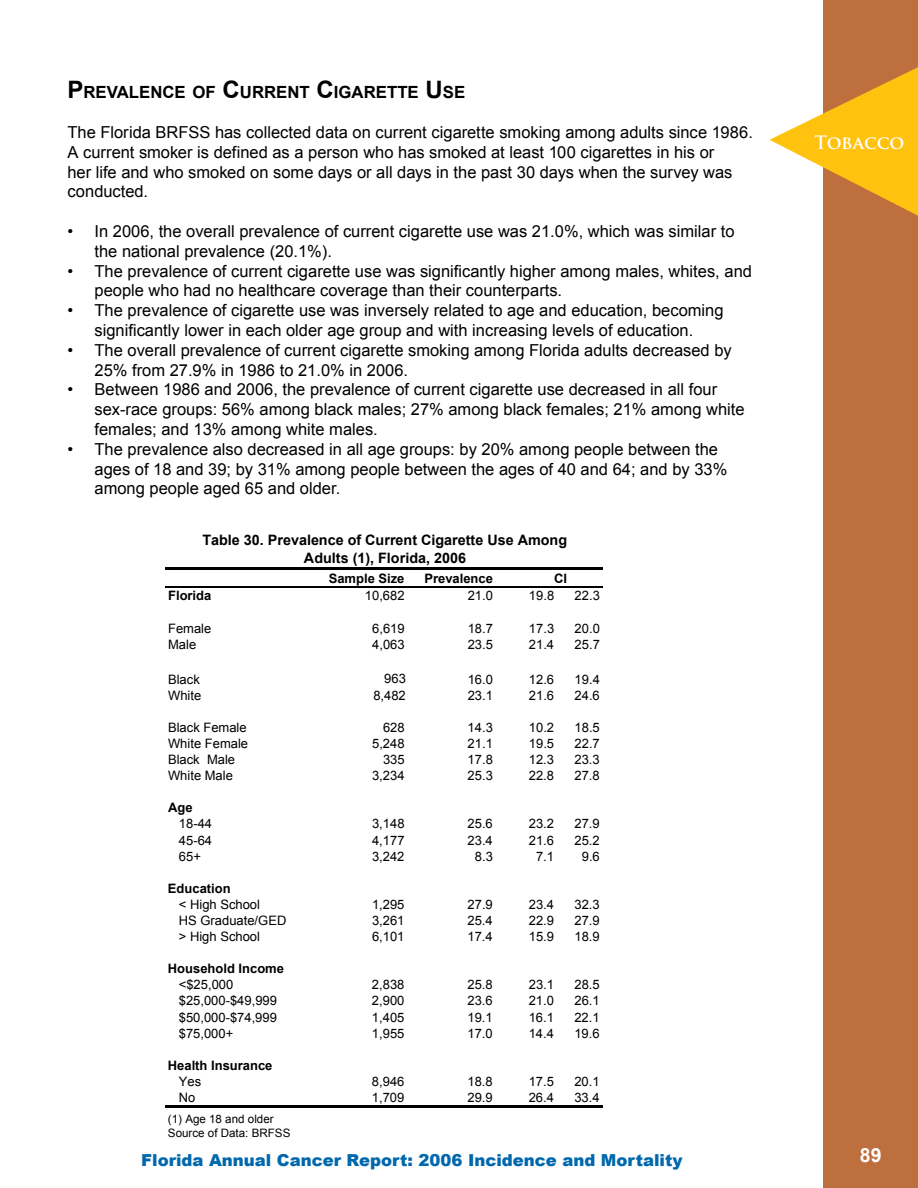
<style>
.page{position:relative;width:918px;height:1188px;background:#fff}
.page>*{position:absolute;margin:0;border:0;box-sizing:border-box;transform-origin:0 0}
.t1{font:700 19.5px "Arial";color:#fff}
.t2{font:700 18px "Trajan Pro";color:#fff}
.t3{font:700 16.8px "Arial";color:#000}
.t4{font:16.5px/19.8px "Arial";color:#000}
.t5{font:900 16.5px "Arial";color:#0068ac}
.t6{font:700 14.4px/18.5px "Arial";color:#000;text-align:center}
.t7{font:13.05px "Arial";color:#000}
.t8{font:700 13.05px "Arial";color:#000}
.t9{font:11.55px/14px "Arial";color:#000}
.s1{font-size:24px}
</style>
<div class="page">
<div style="left:824px;top:0;width:94px;height:1188px;background:#bd6f3d"></div>
<svg style="left:770px;top:54px;width:148px;height:176px"></svg>
<hr style="left:166px;top:567px;width:437px;height:2px;background:#000">
<hr style="left:166px;top:586px;width:437px;height:2px;background:#000">
<hr style="left:166px;top:1105px;width:437px;height:3px;background:#000">
<p class="t3" style="left:68px;top:82px;width:399px"><span class="s1">P</span>REVALENCE OF <span class="s1">C</span>URRENT <span class="s1">C</span>IGARETTE <span class="s1">U</span> SE</p>
<p class="t4" style="left:68px;top:123px;width:687px">The Florida BRFSS has collected data on current cigarette smoking among adults since 1986.<br>A current smoker is defined as a person who has smoked at least 100 cigarettes in his or<br>her life and who smoked on some days or all days in the past 30 days when the survey was conducted.</p>
<p class="t4" style="left:94px;top:222px;width:642px;text-indent:-27px">• In 2006, the overall prevalence of current cigarette use was 21.0%, which was similar to the national prevalence (20.1%).</p>
<p class="t4" style="left:94px;top:261px;width:659px;text-indent:-27px">• The prevalence of current cigarette use was significantly higher among males, whites, and people who had no healthcare coverage than their counterparts.</p>
<p class="t4" style="left:68px;top:301px;width:658px;text-align:center">• The prevalence of cigarette use was inversely related to age and education, becoming significantly lower in each older age group and with increasing levels of education.</p>
<p class="t4" style="left:94px;top:340px;width:639px;text-indent:-27px">• The overall prevalence of current cigarette smoking among Florida adults decreased by<br>25% from 27.9% in 1986 to 21.0% in 2006.</p>
<p class="t4" style="left:94px;top:380px;width:652px;text-indent:-27px">• Between 1986 and 2006, the prevalence of current cigarette use decreased in all four sex-race groups: 56% among black males; 27% among black females; 21% among white females; and 13% among white males.</p>
<p class="t4" style="left:94px;top:439px;width:634px;text-indent:-27px">• The prevalence also decreased in all age groups: by 20% among people between the ages of 18 and 39; by 31% among people between the ages of 40 and 64; and by 33% among people aged 65 and older.</p>
<p class="t6" style="left:202px;top:531px;width:366px">Table 30. Prevalence of Current Cigarette Use Among<br>Adults (1), Florida, 2006</p>
<p class="t8" style="left:554px;top:570px;width:14px">CI</p>
<p class="t8" style="left:329px;top:570px;width:77px">Sample Size</p>
<p class="t8" style="left:424px;top:570px;width:70px">Prevalence</p>
<p class="t8" style="left:168px;top:587px;width:45px">Florida</p>
<p class="t7" style="left:365px;top:587px;width:41px">10,682</p>
<p class="t7" style="left:468px;top:587px;width:27px">21.0</p>
<p class="t7" style="left:529px;top:587px;width:27px">19.8</p>
<p class="t7" style="left:575px;top:587px;width:27px">22.3</p>
<p class="t7" style="left:168px;top:620px;width:45px">Female</p>
<p class="t7" style="left:372px;top:620px;width:34px">6,619</p>
<p class="t7" style="left:468px;top:620px;width:27px">18.7</p>
<p class="t7" style="left:529px;top:620px;width:27px">17.3</p>
<p class="t7" style="left:575px;top:620px;width:27px">20.0</p>
<p class="t7" style="left:168px;top:636px;width:30px">Male</p>
<p class="t7" style="left:372px;top:636px;width:34px">4,063</p>
<p class="t7" style="left:468px;top:636px;width:27px">23.5</p>
<p class="t7" style="left:529px;top:636px;width:27px">21.4</p>
<p class="t7" style="left:575px;top:636px;width:27px">25.7</p>
<p class="t7" style="left:168px;top:670px;width:33px">Black</p>
<p class="t7" style="left:384px;top:670px;width:23px">963</p>
<p class="t7" style="left:468px;top:670px;width:27px">16.0</p>
<p class="t7" style="left:529px;top:670px;width:27px">12.6</p>
<p class="t7" style="left:575px;top:670px;width:27px">19.4</p>
<p class="t7" style="left:168px;top:687px;width:35px">White</p>
<p class="t7" style="left:373px;top:687px;width:34px">8,482</p>
<p class="t7" style="left:468px;top:687px;width:27px">23.1</p>
<p class="t7" style="left:529px;top:687px;width:27px">21.6</p>
<p class="t7" style="left:575px;top:687px;width:27px">24.6</p>
<p class="t7" style="left:168px;top:719px;width:80px">Black Female</p>
<p class="t7" style="left:383px;top:719px;width:23px">628</p>
<p class="t7" style="left:468px;top:719px;width:27px">14.3</p>
<p class="t7" style="left:529px;top:719px;width:27px">10.2</p>
<p class="t7" style="left:575px;top:719px;width:27px">18.5</p>
<p class="t7" style="left:168px;top:735px;width:82px">White Female</p>
<p class="t7" style="left:372px;top:735px;width:34px">5,248</p>
<p class="t7" style="left:468px;top:735px;width:27px">21.1</p>
<p class="t7" style="left:529px;top:735px;width:27px">19.5</p>
<p class="t7" style="left:575px;top:735px;width:27px">22.7</p>
<p class="t7" style="left:168px;top:751px;width:69px">Black Male</p>
<p class="t7" style="left:383px;top:751px;width:23px">335</p>
<p class="t7" style="left:468px;top:751px;width:27px">17.8</p>
<p class="t7" style="left:529px;top:751px;width:27px">12.3</p>
<p class="t7" style="left:575px;top:751px;width:27px">23.3</p>
<p class="t7" style="left:168px;top:767px;width:66px">White Male</p>
<p class="t7" style="left:372px;top:767px;width:34px">3,234</p>
<p class="t7" style="left:468px;top:767px;width:27px">25.3</p>
<p class="t7" style="left:529px;top:767px;width:27px">22.8</p>
<p class="t7" style="left:575px;top:767px;width:27px">27.8</p>
<p class="t8" style="left:168px;top:799px;width:26px">Age</p>
<p class="t7" style="left:179px;top:815px;width:35px">18-44</p>
<p class="t7" style="left:372px;top:815px;width:34px">3,148</p>
<p class="t7" style="left:468px;top:815px;width:27px">25.6</p>
<p class="t7" style="left:529px;top:815px;width:27px">23.2</p>
<p class="t7" style="left:575px;top:815px;width:27px">27.9</p>
<p class="t7" style="left:179px;top:831px;width:35px">45-64</p>
<p class="t7" style="left:372px;top:831px;width:34px">4,177</p>
<p class="t7" style="left:468px;top:831px;width:27px">23.4</p>
<p class="t7" style="left:529px;top:831px;width:27px">21.6</p>
<p class="t7" style="left:575px;top:831px;width:27px">25.2</p>
<p class="t7" style="left:179px;top:847px;width:24px">65+</p>
<p class="t7" style="left:372px;top:847px;width:34px">3,242</p>
<p class="t7" style="left:475px;top:847px;width:20px">8.3</p>
<p class="t7" style="left:536px;top:847px;width:20px">7.1</p>
<p class="t7" style="left:582px;top:847px;width:20px">9.6</p>
<p class="t8" style="left:168px;top:880px;width:64px">Education</p>
<p class="t7" style="left:179px;top:896px;width:83px">&lt; High School</p>
<p class="t7" style="left:372px;top:896px;width:34px">1,295</p>
<p class="t7" style="left:468px;top:896px;width:27px">27.9</p>
<p class="t7" style="left:529px;top:896px;width:27px">23.4</p>
<p class="t7" style="left:575px;top:896px;width:27px">32.3</p>
<p class="t7" style="left:179px;top:912px;width:109px">HS Graduate/GED</p>
<p class="t7" style="left:372px;top:912px;width:34px">3,261</p>
<p class="t7" style="left:468px;top:912px;width:27px">25.4</p>
<p class="t7" style="left:529px;top:912px;width:27px">22.9</p>
<p class="t7" style="left:574px;top:912px;width:27px">27.9</p>
<p class="t7" style="left:179px;top:928px;width:83px">&gt; High School</p>
<p class="t7" style="left:372px;top:928px;width:34px">6,101</p>
<p class="t7" style="left:468px;top:928px;width:27px">17.4</p>
<p class="t7" style="left:529px;top:928px;width:27px">15.9</p>
<p class="t7" style="left:574px;top:928px;width:27px">18.9</p>
<p class="t8" style="left:168px;top:960px;width:118px">Household Income</p>
<p class="t7" style="left:179px;top:976px;width:56px">&lt;$25,000</p>
<p class="t7" style="left:372px;top:976px;width:34px">2,838</p>
<p class="t7" style="left:468px;top:976px;width:27px">25.8</p>
<p class="t7" style="left:529px;top:976px;width:27px">23.1</p>
<p class="t7" style="left:574px;top:976px;width:27px">28.5</p>
<p class="t7" style="left:179px;top:992px;width:100px">$25,000-$49,999</p>
<p class="t7" style="left:372px;top:992px;width:34px">2,900</p>
<p class="t7" style="left:468px;top:992px;width:27px">23.6</p>
<p class="t7" style="left:529px;top:992px;width:27px">21.0</p>
<p class="t7" style="left:574px;top:992px;width:27px">26.1</p>
<p class="t7" style="left:179px;top:1008px;width:100px">$50,000-$74,999</p>
<p class="t7" style="left:372px;top:1008px;width:34px">1,405</p>
<p class="t7" style="left:468px;top:1008px;width:27px">19.1</p>
<p class="t7" style="left:529px;top:1008px;width:27px">16.1</p>
<p class="t7" style="left:574px;top:1008px;width:27px">22.1</p>
<p class="t7" style="left:179px;top:1025px;width:56px">$75,000+</p>
<p class="t7" style="left:372px;top:1025px;width:34px">1,955</p>
<p class="t7" style="left:467px;top:1025px;width:27px">17.0</p>
<p class="t7" style="left:529px;top:1025px;width:27px">14.4</p>
<p class="t7" style="left:574px;top:1025px;width:27px">19.6</p>
<p class="t8" style="left:168px;top:1057px;width:106px">Health Insurance</p>
<p class="t7" style="left:179px;top:1073px;width:24px">Yes</p>
<p class="t7" style="left:372px;top:1073px;width:34px">8,946</p>
<p class="t7" style="left:467px;top:1073px;width:27px">18.8</p>
<p class="t7" style="left:529px;top:1073px;width:27px">17.5</p>
<p class="t7" style="left:574px;top:1073px;width:27px">20.1</p>
<p class="t7" style="left:179px;top:1088px;width:18px">No</p>
<p class="t7" style="left:372px;top:1088px;width:34px">1,709</p>
<p class="t7" style="left:467px;top:1088px;width:27px">29.9</p>
<p class="t7" style="left:529px;top:1088px;width:27px">26.4</p>
<p class="t7" style="left:574px;top:1088px;width:27px">33.4</p>
<p class="t9" style="left:168px;top:1112px;width:124px">(1) Age 18 and older<br>Source of Data: BRFSS</p>
<p class="t2" style="left:814px;top:131px;width:92px">Tobacco</p>
<p class="t5" style="left:141px;top:1148px;width:543px">Florida Annual Cancer Report: 2006 Incidence and Mortality</p>
<p class="t1" style="left:860px;top:1142px;width:23px">89</p>
</div>
